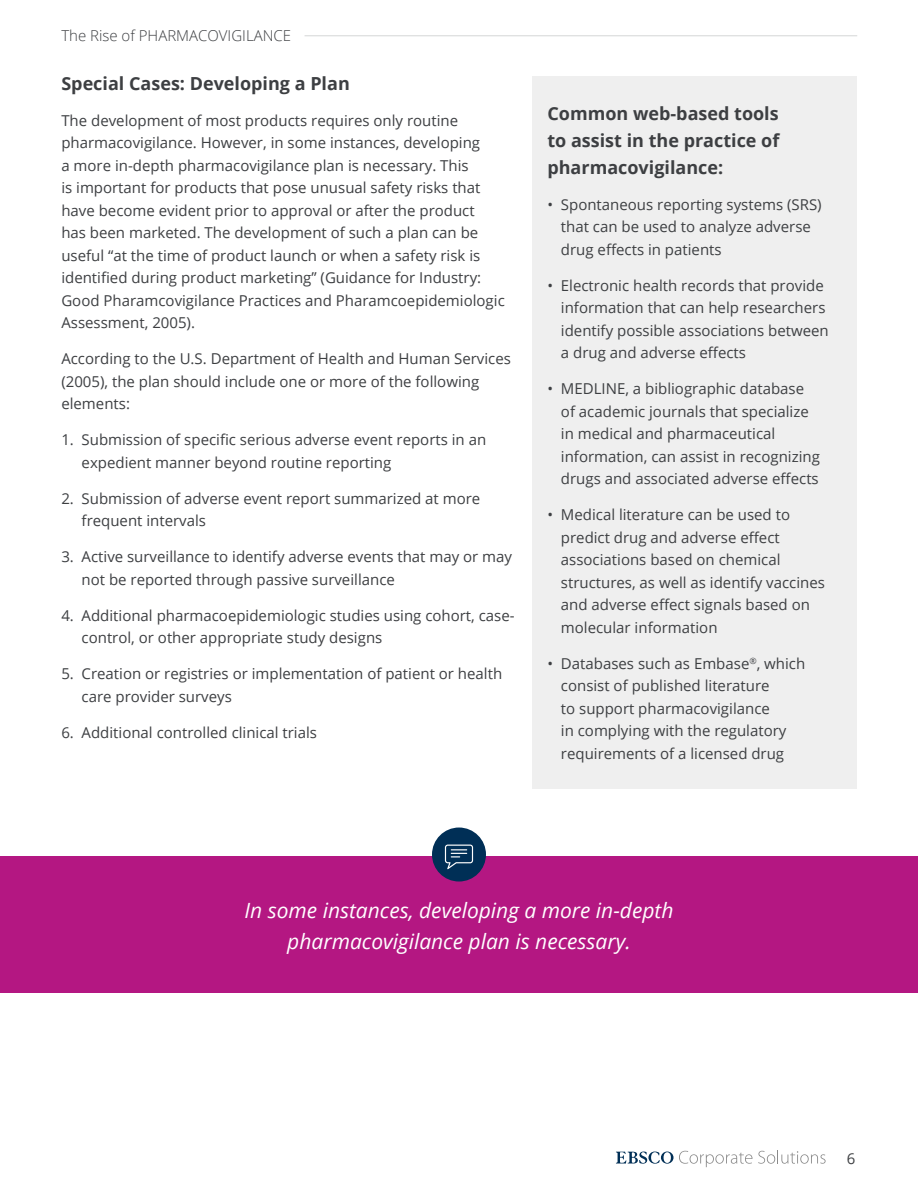
<style>
.page{position:relative;width:918px;height:1188px;background:#fff}
.page>*{position:absolute;margin:0;border:0;box-sizing:border-box;transform-origin:0 0}
.t1{font:italic 21px/31.5px "Open Sans";color:#fff;text-align:center}
.t2{font:700 18px/27px "Open Sans";color:#3d3f42;text-align:justify}
.t3{font:15px/22.5px "Open Sans";color:#3d3f42}
.t4{font:300 15px "Open Sans";color:#3d3f42}
</style>
<div class="page">
<hr style="left:305px;top:35px;width:552px;height:1px;background:#d9dadb">
<svg style="left:616px;top:1151px;width:136px;height:16px"></svg>
<svg style="left:758px;top:1150px;width:68px;height:14px"></svg>
<div style="left:0;top:857px;width:918px;height:136px;background:#b41782"></div>
<div style="left:432px;top:828px;width:54px;height:54px;background:#002f56;border-radius:50%"></div>
<svg style="left:445px;top:845px;width:28px;height:24px"></svg>
<div style="left:532px;top:76px;width:325px;height:713px;background:#efefef"></div>
<p class="t4" style="left:61px;top:26px;width:231px">The Rise of PHARMACOVIGILANCE</p>
<p class="t2" style="left:61px;top:69px;width:290px">Special Cases: Developing a Plan</p>
<p class="t3" style="left:61px;top:108px;width:445px">The development of most products requires only routine pharmacovigilance. However, in some instances, developing<br>a more in-depth pharmacovigilance plan is necessary. This<br>is important for products that pose unusual safety risks that have become evident prior to approval or after the product<br>has been marketed. The development of such a plan can be useful “at the time of product launch or when a safety risk is identified during product marketing” (Guidance for Industry:<br>Good Pharamcovigilance Practices and Pharamcoepidemiologic Assessment, 2005).</p>
<p class="t3" style="left:61px;top:347px;width:451px">According to the U.S. Department of Health and Human Services (2005), the plan should include one or more of the following elements:</p>
<p class="t3" style="left:82px;top:428px;width:406px;text-indent:-20px">1. Submission of specific serious adverse event reports in an expedient manner beyond routine reporting</p>
<p class="t3" style="left:82px;top:486px;width:400px;text-indent:-20px">2. Submission of adverse event report summarized at more frequent intervals</p>
<p class="t3" style="left:82px;top:545px;width:432px;text-indent:-20px">3. Active surveillance to identify adverse events that may or may not be reported through passive surveillance</p>
<p class="t3" style="left:82px;top:603px;width:435px;text-indent:-20px">4. Additional pharmacoepidemiologic studies using cohort, case&shy;control, or other appropriate study designs</p>
<p class="t3" style="left:82px;top:662px;width:422px;text-indent:-20px">5. Creation or registries or implementation of patient or health care provider surveys</p>
<p class="t3" style="left:61px;top:720px;width:257px">6. Additional controlled clinical trials</p>
<p class="t2" style="left:547px;top:99px;width:233px">Common web-based tools to assist in the practice of pharmacovigilance:</p>
<p class="t3" style="left:561px;top:192px;width:262px;text-indent:-14px">• Spontaneous reporting systems (SRS) that can be used to analyze adverse drug effects in patients</p>
<p class="t3" style="left:561px;top:273px;width:269px;text-indent:-14px">• Electronic health records that provide information that can help researchers identify possible associations between a drug and adverse effects</p>
<p class="t3" style="left:561px;top:377px;width:260px;text-indent:-14px">• MEDLINE, a bibliographic database of academic journals that specialize in medical and pharmaceutical information, can assist in recognizing drugs and associated adverse effects</p>
<p class="t3" style="left:561px;top:503px;width:266px;text-indent:-14px">• Medical literature can be used to predict drug and adverse effect associations based on chemical structures, as well as identify vaccines and adverse effect signals based on molecular information</p>
<p class="t3" style="left:561px;top:651px;width:246px;text-indent:-14px">• Databases such as Embase<sup>®</sup>, which consist of published literature<br>to support pharmacovigilance<br>in complying with the regulatory requirements of a licensed drug</p>
<h1 class="t1" style="left:244px;top:894px;width:430px">In some instances, developing a more in-depth pharmacovigilance plan is necessary.</h1>
<p class="t3" style="left:847px;top:1147px;width:10px">6</p>
</div>
